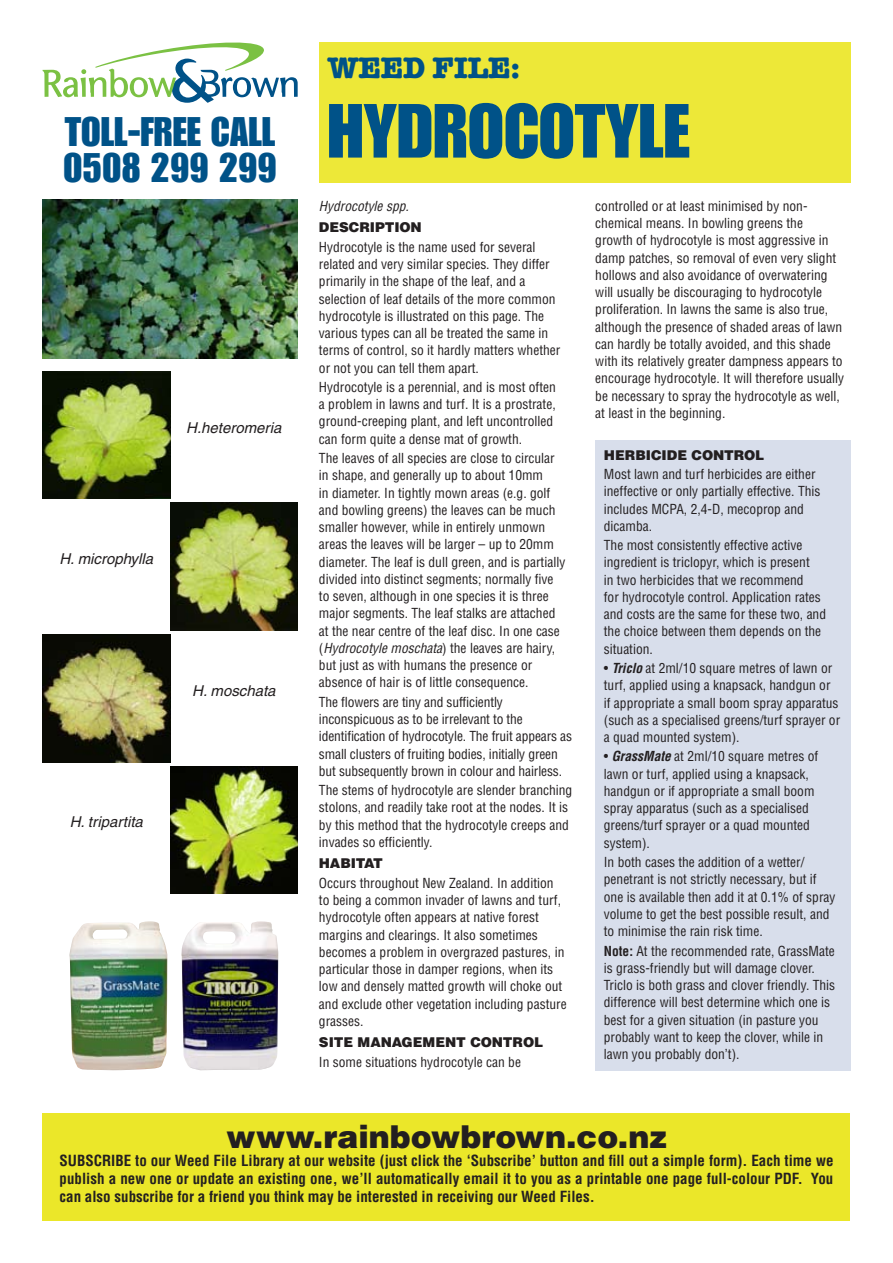
<style>
.page{position:relative;width:893px;height:1263px;background:#fff}
.page>*{position:absolute;margin:0;border:0;box-sizing:border-box;transform-origin:0 0}
.t1{font:40.5px/36px "Impact";color:#005288}
.t2{font:900 31.5px "Helvetica";color:#231f20}
.t3{font:700 30px "American Typewriter";color:#005288}
.t4{font:700 condensed 16.5px/19.8px "Univers";color:#231f20}
.t5{font:700 condensed 15px/18px "Helvetica";color:#231f20;text-align:justify}
.t6{font:italic 15px "Helvetica";color:#231f20}
.t7{font:condensed 13.5px/17.2px "Helvetica";color:#231f20}
.t8{font:900 13.5px "Helvetica";color:#231f20}
.t9{font:italic condensed 13.5px "Helvetica";color:#231f20}
.t10{font:900 13.5px "Helvetica";letter-spacing:-.02em;color:#231f20}
.s1{font-size:75px}
.s2{font-style:italic}
.s3{font-weight:700;font-style:italic}
.s4{font-weight:700}
</style>
<div class="page">
<img style="left:170px;top:503px;width:128px;height:127px">
<img style="left:170px;top:766px;width:128px;height:128px">
<img style="left:69px;top:921px;width:98px;height:149px">
<div style="left:319px;top:43px;width:531px;height:140px;background:#ede838"></div>
<img style="left:43px;top:200px;width:255px;height:159px">
<div style="left:595px;top:440px;width:255px;height:630px;background:#d8deeb"></div>
<svg style="left:43px;top:42px;width:255px;height:61px"></svg>
<img style="left:43px;top:371px;width:127px;height:128px">
<img style="left:43px;top:634px;width:127px;height:128px">
<img style="left:181px;top:921px;width:97px;height:149px">
<div style="left:43px;top:1113px;width:807px;height:107px;background:#ebe729"></div>
<h3 class="t3" style="left:327px;top:50px;width:194px">WEED FILE:</h3>
<h1 class="t1" style="left:63px;top:114px;width:628px">TOLL-FREE CALL <span class="s1">HYDROCOTYLE<br></span>0508 299 299</h1>
<p class="t9" style="left:319px;top:197px;width:91px">Hydrocotyle spp.</p>
<p class="t8" style="left:319px;top:219px;width:104px">DESCRIPTION</p>
<p class="t7" style="left:319px;top:238px;width:243px">Hydrocotyle is the name used for several related and very similar species. They differ primarily in the shape of the leaf, and a selection of leaf details of the more common hydrocotyle is illustrated on this page. The various types can all be treated the same in terms of control, so it hardly matters whether or not you can tell them apart.</p>
<p class="t7" style="left:319px;top:378px;width:238px">Hydrocotyle is a perennial, and is most often a problem in lawns and turf. It is a prostrate, ground-creeping plant, and left uncontrolled can form quite a dense mat of growth.</p>
<p class="t7" style="left:319px;top:449px;width:248px">The leaves of all species are close to circular in shape, and generally up to about 10mm<br>in diameter. In tightly mown areas (e.g. golf and bowling greens) the leaves can be much smaller however, while in entirely unmown areas the leaves will be larger – up to 20mm diameter. The leaf is dull green, and is partially divided into distinct segments; normally five to seven, although in one species it is three major segments. The leaf stalks are attached at the near centre of the leaf disc. In one case (<span class="s2">Hydrocotyle moschata</span>) the leaves are hairy, but just as with humans the presence or absence of hair is of little consequence.</p>
<p class="t7" style="left:319px;top:693px;width:255px">The flowers are tiny and sufficiently inconspicuous as to be irrelevant to the identification of hydrocotyle. The fruit appears as small clusters of fruiting bodies, initially green but subsequently brown in colour and hairless.</p>
<p class="t7" style="left:319px;top:781px;width:255px">The stems of hydrocotyle are slender branching stolons, and readily take root at the nodes. It is by this method that the hydrocotyle creeps and invades so efficiently.</p>
<p class="t10" style="left:319px;top:855px;width:65px">HABITAT</p>
<p class="t7" style="left:319px;top:874px;width:249px">Occurs throughout New Zealand. In addition to being a common invader of lawns and turf, hydrocotyle often appears at native forest margins and clearings. It also sometimes becomes a problem in overgrazed pastures, in particular those in damper regions, when its low and densely matted growth will choke out and exclude other vegetation including pasture grasses.</p>
<p class="t8" style="left:319px;top:1034px;width:226px">SITE.MANAGEMENT.CONTROL</p>
<p class="t7" style="left:319px;top:1053px;width:204px">In some situations hydrocotyle can be</p>
<p class="t7" style="left:595px;top:197px;width:250px">controlled or at least minimised by non&shy;chemical means. In bowling greens the<br>growth of hydrocotyle is most aggressive in damp patches, so removal of even very slight hollows and also avoidance of overwatering will usually be discouraging to hydrocotyle proliferation. In lawns the same is also true, although the presence of shaded areas of lawn can hardly be totally avoided, and this shade with its relatively greater dampness appears to encourage hydrocotyle. It will therefore usually be necessary to spray the hydrocotyle as well, at least in the beginning.</p>
<p class="t6" style="left:186px;top:419px;width:97px">H.heteromeria</p>
<p class="t8" style="left:604px;top:446px;width:162px">HERBICIDE.CONTROL</p>
<p class="t7" style="left:604px;top:465px;width:218px">Most lawn and turf herbicides are either ineffective or only partially effective. This includes MCPA, 2,4-D, mecoprop and dicamba.</p>
<p class="t7" style="left:604px;top:536px;width:224px">The most consistently effective active ingredient is triclopyr, which is present<br>in two herbicides that we recommend<br>for hydrocotyle control. Application rates and costs are the same for these two, and the choice between them depends on the situation.</p>
<p class="t7" style="left:604px;top:659px;width:238px">• <span class="s3">Triclo</span> at 2ml/10 square metres of lawn or turf, applied using a knapsack, handgun or if appropriate a small boom spray apparatus (such as a specialised greens/turf sprayer or a quad mounted system).</p>
<p class="t7" style="left:604px;top:748px;width:216px">• <span class="s3">GrassMate</span> at 2ml/10 square metres of lawn or turf, applied using a knapsack, handgun or if appropriate a small boom spray apparatus (such as a specialised greens/turf sprayer or a quad mounted system).</p>
<p class="t7" style="left:604px;top:853px;width:233px">In both cases the addition of a wetter/ penetrant is not strictly necessary, but if one is available then add it at 0.1% of spray volume to get the best possible result, and to minimise the rain risk time.</p>
<p class="t7" style="left:604px;top:942px;width:233px"><span class="s4">Note:</span> At the recommended rate, GrassMate is grass-friendly but will damage clover.<br>Triclo is both grass and clover friendly. This difference will best determine which one is best for a given situation (in pasture you probably want to keep the clover, while in lawn you probably don’t).</p>
<p class="t6" style="left:59px;top:550px;width:95px">H. microphylla</p>
<p class="t6" style="left:192px;top:682px;width:85px">H. moschata</p>
<p class="t6" style="left:70px;top:813px;width:75px">H. tripartita</p>
<h2 class="t2" style="left:226px;top:1116px;width:442px">www.rainbowbrown.co.nz</h2>
<p class="t5" style="left:60px;top:1151px;width:775px">SUBSCRIBE to our Weed File Library at our website (just click the ‘Subscribe’ button and fill out a simple form). Each time we publish a new one or update an existing one, we’ll automatically email it to you as a printable one page full-colour PDF. You can also subscribe for a friend you think may be interested in receiving our Weed Files.</p>
<p class="t4" style="left:457px;top:1130px;width:270px">PO Box 10049, Mail Centre, Rotorua 3046<br>E-mail: mail@rainbowbrown.co.nz<br>Freephone: (0508) 299 299<br>Fax: (07) 350 2008</p>
</div>
